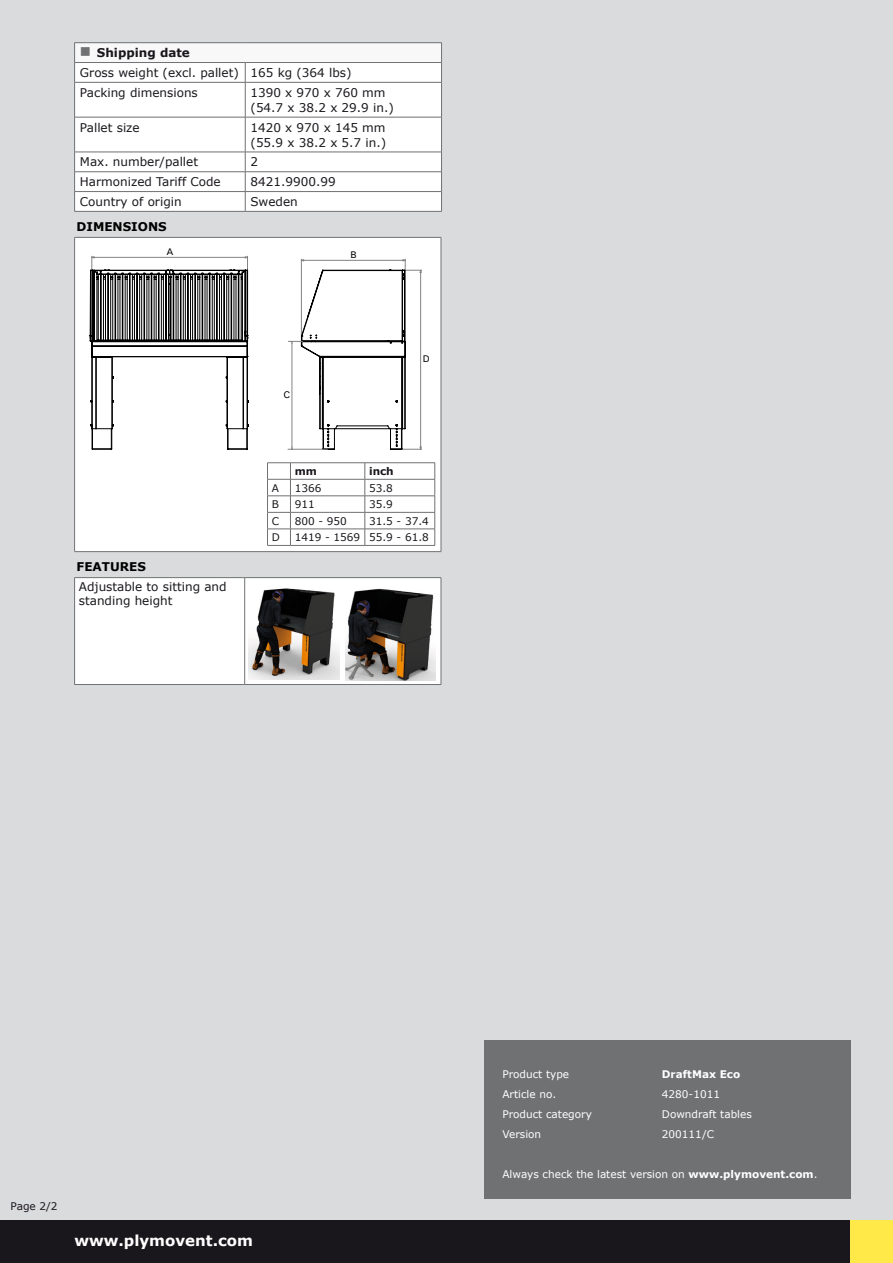
<style>
.page{position:relative;width:893px;height:1263px;background:#dadbdc}
.page>*{position:absolute;margin:0;border:0;box-sizing:border-box;transform-origin:0 0}
.t1{font:700 15px "Verdana";color:#fff}
.t2{font:12px/15px "Verdana";color:#1a171c}
.t3{font:700 12px "Verdana";color:#000}
.t4{font:700 12px "Verdana";color:#1a171c}
.t5{font:10.5px "Verdana";color:#fff}
.t6{font:10.5px "Verdana";color:#1a171c}
.t7{font:700 10.5px "Verdana";color:#fff}
.t8{font:700 10.5px "Verdana";color:#1a171c}
.t9{font:500 9.6px "Univers";color:#010000}
.s1{font-weight:700}
</style>
<div class="page">
<div style="left:0;top:1220px;width:850px;height:43px;background:#1a171c"></div>
<div style="left:850px;top:1220px;width:43px;height:43px;background:#ffe948"></div>
<div style="left:75px;top:43px;width:367px;height:20px;background:#f8f8f8"></div>
<div style="left:75px;top:63px;width:366px;height:19px;background:#fff"></div>
<div style="left:75px;top:83px;width:366px;height:128px;background:#fff"></div>
<svg style="left:74px;top:43px;width:1px;height:39px"></svg>
<hr style="left:74px;top:83px;width:1px;height:34px;background:#707173">
<hr style="left:74px;top:117px;width:1px;height:35px;background:#707173">
<svg style="left:74px;top:153px;width:1px;height:58px"></svg>
<svg style="left:245px;top:63px;width:1px;height:19px"></svg>
<svg style="left:441px;top:43px;width:1px;height:39px"></svg>
<hr style="left:245px;top:83px;width:1px;height:34px;background:#707173">
<hr style="left:441px;top:83px;width:1px;height:34px;background:#707173">
<hr style="left:245px;top:117px;width:1px;height:35px;background:#707173">
<hr style="left:441px;top:117px;width:1px;height:35px;background:#707173">
<svg style="left:245px;top:153px;width:1px;height:58px"></svg>
<svg style="left:441px;top:153px;width:1px;height:58px"></svg>
<hr style="left:74px;top:42px;width:171px;height:1px;background:#707173">
<hr style="left:245px;top:42px;width:197px;height:1px;background:#707173">
<hr style="left:74px;top:62px;width:171px;height:1px;background:#707173">
<hr style="left:245px;top:62px;width:197px;height:1px;background:#707173">
<hr style="left:74px;top:82px;width:171px;height:1px;background:#707173">
<hr style="left:245px;top:82px;width:197px;height:1px;background:#707173">
<hr style="left:74px;top:117px;width:171px;height:1px;background:#707173">
<hr style="left:245px;top:117px;width:197px;height:1px;background:#707173">
<hr style="left:74px;top:152px;width:171px;height:1px;background:#707173">
<hr style="left:245px;top:152px;width:197px;height:1px;background:#707173">
<hr style="left:74px;top:171px;width:171px;height:1px;background:#707173">
<hr style="left:245px;top:171px;width:197px;height:1px;background:#707173">
<hr style="left:74px;top:191px;width:171px;height:1px;background:#707173">
<hr style="left:245px;top:191px;width:197px;height:1px;background:#707173">
<hr style="left:74px;top:211px;width:171px;height:1px;background:#707173">
<hr style="left:245px;top:211px;width:197px;height:1px;background:#707173">
<div style="left:75px;top:237px;width:366px;height:315px;background:#fff"></div>
<hr style="left:74px;top:237px;width:367px;height:1px;background:#707173">
<hr style="left:74px;top:238px;width:1px;height:313px;background:#707173">
<hr style="left:441px;top:238px;width:1px;height:313px;background:#707173">
<hr style="left:74px;top:551px;width:367px;height:1px;background:#707173">
<hr style="left:247px;top:256px;width:1px;height:89px;background:#838382">
<hr style="left:92px;top:256px;width:1px;height:89px;background:#838382">
<hr style="left:301px;top:259px;width:1px;height:82px;background:#838382">
<hr style="left:405px;top:259px;width:1px;height:81px;background:#838382">
<svg style="left:93px;top:257px;width:154px;height:1px"></svg>
<svg style="left:302px;top:259px;width:103px;height:2px"></svg>
<svg style="left:90px;top:270px;width:159px;height:179px"></svg>
<svg style="left:288px;top:270px;width:134px;height:180px"></svg>
<svg style="left:267px;top:462px;width:169px;height:84px"></svg>
<hr style="left:290px;top:479px;width:75px;height:1px;background:#707173">
<hr style="left:365px;top:479px;width:70px;height:1px;background:#707173">
<hr style="left:290px;top:496px;width:75px;height:1px;background:#707173">
<hr style="left:365px;top:496px;width:70px;height:1px;background:#707173">
<hr style="left:290px;top:512px;width:75px;height:1px;background:#707173">
<hr style="left:365px;top:512px;width:70px;height:1px;background:#707173">
<hr style="left:290px;top:529px;width:75px;height:1px;background:#707173">
<hr style="left:365px;top:529px;width:70px;height:1px;background:#707173">
<hr style="left:290px;top:545px;width:75px;height:1px;background:#707173">
<hr style="left:365px;top:545px;width:70px;height:1px;background:#707173">
<div style="left:75px;top:578px;width:366px;height:106px;background:#fff"></div>
<hr style="left:74px;top:577px;width:171px;height:1px;background:#707173">
<hr style="left:74px;top:578px;width:1px;height:106px;background:#707173">
<hr style="left:245px;top:577px;width:196px;height:1px;background:#707173">
<hr style="left:244px;top:578px;width:1px;height:106px;background:#707173">
<hr style="left:441px;top:578px;width:1px;height:106px;background:#707173">
<hr style="left:74px;top:684px;width:171px;height:1px;background:#707173">
<hr style="left:245px;top:684px;width:196px;height:1px;background:#707173">
<img style="left:249px;top:582px;width:90px;height:98px">
<img style="left:345px;top:585px;width:90px;height:95px">
<div style="left:484px;top:1040px;width:366px;height:159px;background:#707173"></div>
<p class="t4" style="left:97px;top:45px;width:94px">Shipping date</p>
<p class="t2" style="left:80px;top:62px;width:273px;line-height:19.8px">Gross weight (excl. pallet) 165 kg (364 lbs)<br>Packing dimensions</p>
<p class="t2" style="left:251px;top:85px;width:145px">1390 x 970 x 760 mm (54.7 x 38.2 x 29.9 in.)</p>
<p class="t2" style="left:80px;top:119px;width:61px">Pallet size</p>
<p class="t2" style="left:251px;top:119px;width:137px">1420 x 970 x 145 mm (55.9 x 38.2 x 5.7 in.)</p>
<p class="t2" style="left:80px;top:154px;width:120px">Max. number/pallet</p>
<p class="t2" style="left:251px;top:154px;width:9px">2</p>
<p class="t2" style="left:80px;top:174px;width:142px">Harmonized Tariff Code</p>
<p class="t2" style="left:251px;top:174px;width:87px">8421.9900.99</p>
<p class="t2" style="left:80px;top:194px;width:103px">Country of origin</p>
<p class="t2" style="left:251px;top:194px;width:49px">Sweden</p>
<p class="t3" style="left:77px;top:219px;width:92px">Dimensions</p>
<p class="t9" style="left:166px;top:245px;width:9px">A</p>
<p class="t9" style="left:351px;top:248px;width:8px">B</p>
<p class="t9" style="left:283px;top:389px;width:8px">C</p>
<p class="t8" style="left:295px;top:464px;width:24px">mm</p>
<p class="t8" style="left:369px;top:464px;width:26px">inch</p>
<p class="t9" style="left:423px;top:353px;width:8px">D</p>
<p class="t3" style="left:77px;top:559px;width:71px">Features</p>
<p class="t2" style="left:79px;top:579px;width:149px;line-height:14.4px">Adjustable to sitting and standing height</p>
<p class="t6" style="left:272px;top:481px;width:9px">A</p>
<p class="t6" style="left:295px;top:481px;width:28px">1366</p>
<p class="t6" style="left:369px;top:481px;width:25px">53.8</p>
<p class="t6" style="left:272px;top:498px;width:9px">B</p>
<p class="t6" style="left:295px;top:498px;width:22px">911</p>
<p class="t6" style="left:369px;top:498px;width:25px">35.9</p>
<p class="t6" style="left:272px;top:514px;width:9px">C</p>
<p class="t6" style="left:295px;top:514px;width:54px">800 - 950</p>
<p class="t6" style="left:369px;top:514px;width:61px">31.5 - 37.4</p>
<p class="t6" style="left:272px;top:531px;width:10px">D</p>
<p class="t6" style="left:295px;top:531px;width:136px">1419 - 1569 55.9 - 61.8</p>
<p class="t6" style="left:11px;top:1199px;width:49px">Page 2/2</p>
<p class="t1" style="left:74px;top:1231px;width:180px">www.plymovent.com</p>
<p class="t5" style="left:502px;top:1067px;width:68px">Product type</p>
<p class="t7" style="left:662px;top:1067px;width:80px">DraftM ax Eco</p>
<p class="t5" style="left:502px;top:1087px;width:55px">Article no.</p>
<p class="t5" style="left:662px;top:1087px;width:60px">4280-1011</p>
<p class="t5" style="left:502px;top:1107px;width:91px">Product category</p>
<p class="t5" style="left:662px;top:1107px;width:91px">Downdraft tables</p>
<p class="t5" style="left:502px;top:1127px;width:40px">Version</p>
<p class="t5" style="left:662px;top:1127px;width:54px">200111/C</p>
<p class="t5" style="left:502px;top:1167px;width:317px">Always check the latest version on <span class="s1">www.plymovent.com</span>.</p>
</div>
